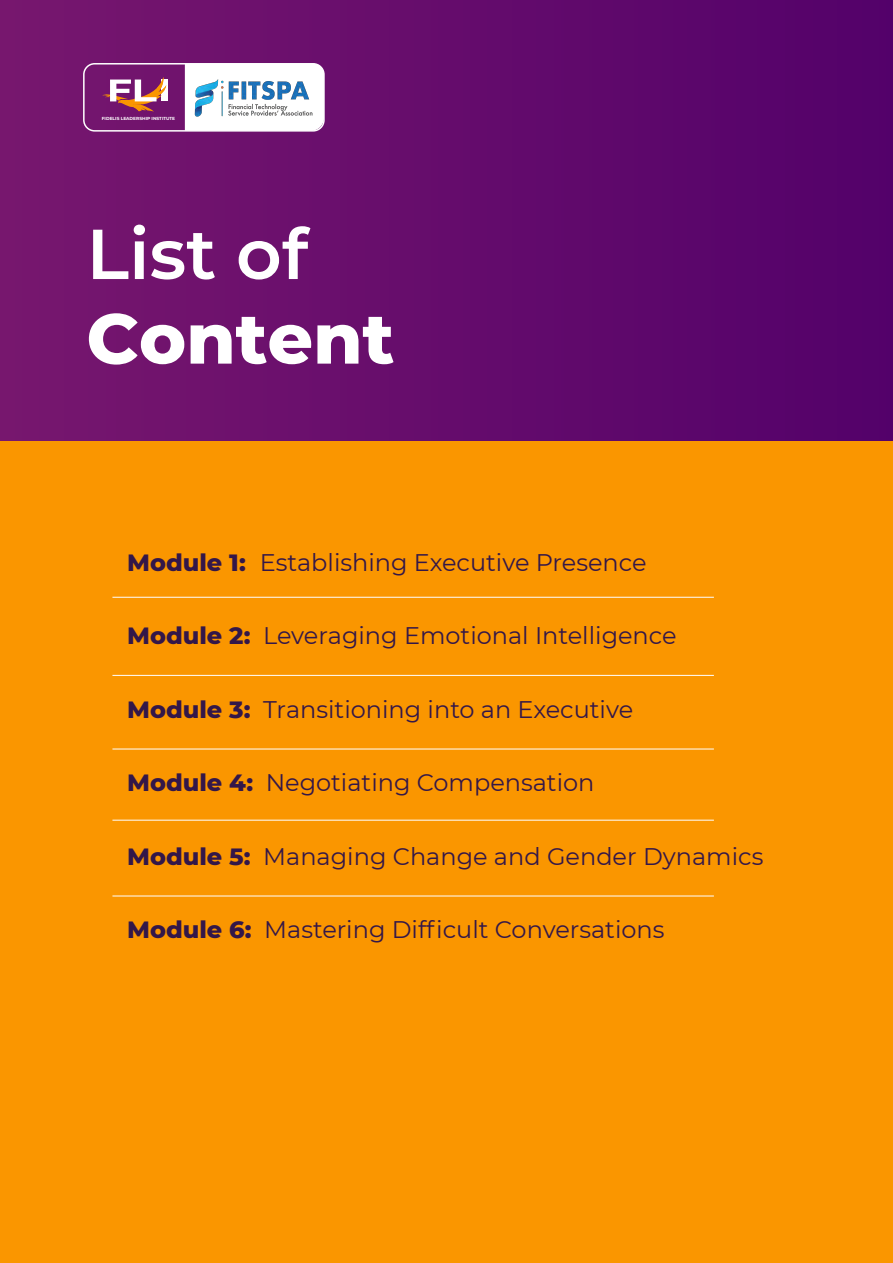
<style>
.page{position:relative;width:893px;height:1263px;background:#fa9600}
.page>*{position:absolute;margin:0;border:0;box-sizing:border-box;transform-origin:0 0}
.t1{font:800 70.5px "Montserrat";color:#fff}
.t2{font:600 70.5px "Montserrat";color:#fff}
.t3{font:24px "Montserrat";color:#331749}
.t4{font:700 4.35px "Montserrat";color:#fff}
.s1{font-weight:800}
</style>
<div class="page">
<div style="left:0;top:0;width:893px;height:441px;background:linear-gradient(to right,#77176e,#53016a)"></div>
<div style="left:161px;top:80px;width:6px;height:21px;background:#fff"></div>
<svg style="left:102px;top:77px;width:64px;height:34px"></svg>
<div style="left:83px;top:63px;width:242px;height:69px;border:2px solid #fff;border-radius:11px"></div>
<div style="left:185px;top:64px;width:139px;height:67px;background:#fff"></div>
<img style="left:194px;top:78px;width:118px;height:40px">
<hr style="left:112px;top:597px;width:602px;height:1px;background:#fff">
<hr style="left:112px;top:675px;width:602px;height:1px;background:#fff">
<hr style="left:112px;top:749px;width:602px;height:1px;background:#fff">
<hr style="left:112px;top:820px;width:602px;height:1px;background:#fff">
<hr style="left:112px;top:896px;width:602px;height:1px;background:#fff">
<p class="t4" style="left:102px;top:116px;width:75px">FIDELIS LEADERSHIP INSTITUTE</p>
<h1 class="t2" style="left:86px;top:204px;width:223px">List of</h1>
<h1 class="t1" style="left:86px;top:287px;width:309px">Content</h1>
<p class="t3" style="left:127px;top:546px;width:521px"><span class="s1">Module 1:</span> Establishing Executive Presence</p>
<p class="t3" style="left:127px;top:619px;width:551px"><span class="s1">Module 2:</span> Leveraging Emotional Intelligence</p>
<p class="t3" style="left:127px;top:693px;width:508px"><span class="s1">Module 3:</span> Transitioning into an Executive</p>
<p class="t3" style="left:127px;top:766px;width:469px"><span class="s1">Module 4:</span> Negotiating Compensation</p>
<p class="t3" style="left:127px;top:840px;width:638px"><span class="s1">Module 5:</span> Managing Change and Gender Dynamics</p>
<p class="t3" style="left:127px;top:913px;width:539px"><span class="s1">Module 6:</span> Mastering Difficult Conversations</p>
</div>
